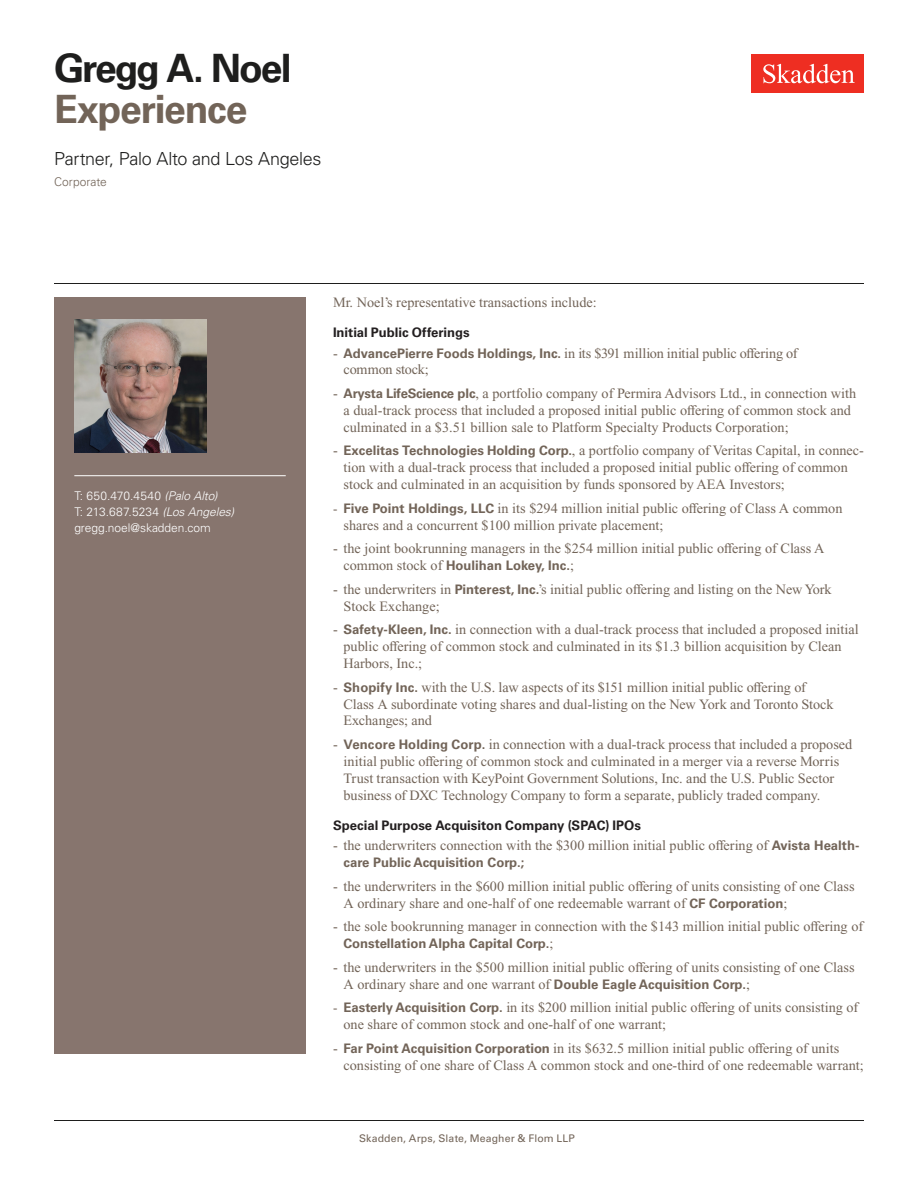
<style>
.page{position:relative;width:918px;height:1188px;background:#fff}
.page>*{position:absolute;margin:0;border:0;box-sizing:border-box;transform-origin:0 0}
.Name{font:700 39px "Univers LT Std";letter-spacing:-.05em;color:#1e1e1d}
.Name-2{font:700 39px "Univers LT Std";letter-spacing:-.03em;color:#726458}
.Title_and_Office{font:300 18px "Univers LT Std";letter-spacing:-.02em;color:#1e1e1d}
.Main_Body{font:14.25px/16.8px "Times New Roman PS Std";color:#726458}
.t1{font:700 13.2px "Univers LT Std";color:#726458}
.Main_Body_Subhead{font:700 13.2px "Univers LT Std";letter-spacing:-.005em;color:#231f20}
.Sidebar_text_no_para{font:300 12px "Univers LT Std";letter-spacing:-.005em;color:#fff}
.Phone_Number{font:300 12px "Univers LT Std";letter-spacing:.02em;color:#fff}
.Practice{font:300 12px "Univers LT Std";color:#726458}
.Folio{font:10.5px "Univers LT Std";letter-spacing:.01em;color:#726458}
.s1{font-style:italic}
.s2{font-family:"Univers LT Std";font-weight:700;font-size:13.2px}
.s3{font-size:13.2px}
.s4{font-family:"Times New Roman PS Std";font-weight:400;font-size:14.25px}
.s5{font-weight:700;color:#fff}
</style>
<div class="page">
<div style="left:752px;top:54px;width:112px;height:39px;background:#ee2e22"></div>
<svg style="left:763px;top:64px;width:92px;height:19px"></svg>
<div style="left:54px;top:297px;width:252px;height:756px;background:#87756e"></div>
<hr style="left:74px;top:475px;width:212px;height:1px;background:#fff">
<img style="left:74px;top:320px;width:132px;height:132px">
<hr style="left:54px;top:1120px;width:810px;height:1px;background:#1e1e1d">
<hr style="left:54px;top:283px;width:810px;height:1px;background:#1e1e1d">
<h1 class="Name" style="left:54px;top:46px;width:239px">Gregg A. Noel</h1>
<h1 class="Name-2" style="left:54px;top:86px;width:195px">Experience</h1>
<h2 class="Title_and_Office" style="left:54px;top:148px;width:269px">Partner, Palo Alto and Los Angeles</h2>
<h3 class="Practice" style="left:54px;top:174px;width:54px">Corporate</h3>
<p class="Phone_Number" style="left:74px;top:489px;width:145px">T: 650.470.4540 <span class="s1">(Palo Alto)</span></p>
<p class="Sidebar_text_no_para" style="left:74px;top:504px;width:161px">T: 213.687.5234 <span class="s1">(Los Angeles)</span></p>
<p class="Sidebar_text_no_para" style="left:74px;top:520px;width:138px">gregg.noel@skadden.com</p>
<p class="Main_Body" style="left:333px;top:294px;width:265px">Mr. Noel’s representative transactions include:</p>
<p class="Main_Body_Subhead" style="left:333px;top:325px;width:138px">Initial Public Offerings</p>
<p class="Main_Body" style="left:344px;top:344px;width:456px;text-indent:-10px">- <span class="s2">AdvancePierre Foods Holdings, Inc.</span> in its $391 million initial public offering of common stock;</p>
<p class="Main_Body" style="left:344px;top:385px;width:514px;text-indent:-10px">- <span class="s2">Arysta LifeScience plc</span>, a portfolio company of Permira Advisors Ltd., in connection with a dual-track process that included a proposed initial public offering of common stock and culminated in a $3.51 billion sale to Platform Specialty Products Corporation;</p>
<p class="Main_Body" style="left:344px;top:442px;width:522px;text-indent:-10px">- <span class="s2">Excelitas Technologies Holding Corp.</span>, a portfolio company of Veritas Capital, in connec&shy;tion with a dual-track process that included a proposed initial public offering of common stock and culminated in an acquisition by funds sponsored by AEA Investors;</p>
<p class="Main_Body" style="left:344px;top:500px;width:501px;text-indent:-10px"><span class="s3">-</span> <span class="s2">Five Point Holdings, LLC</span> in its $294 million initial public offering of Class A common shares and a concurrent $100 million private placement;</p>
<p class="Main_Body" style="left:333px;top:540px;width:493px">- the joint bookrunning managers in the $254 million initial public offering of Class A</p>
<p class="t1" style="left:344px;top:558px;width:232px"><span class="s4">common stock of</span> Houlihan Lokey, Inc.<span class="s4">;</span></p>
<p class="Main_Body" style="left:344px;top:581px;width:490px;text-indent:-10px">- the underwriters in <span class="s2">Pinterest, Inc.</span>’s initial public offering and listing on the New York<br>Stock Exchange;</p>
<p class="Main_Body" style="left:344px;top:621px;width:517px;text-indent:-10px">- <span class="s2">Safety-Kleen, Inc.</span> in connection with a dual-track process that included a proposed initial public offering of common stock and culminated in its $1.3 billion acquisition by Clean<br>Harbors, Inc.;</p>
<p class="Main_Body" style="left:344px;top:679px;width:492px;text-indent:-10px">- <span class="s2">Shopify Inc.</span> with the U.S. law aspects of its $151 million initial public offering of<br>Class A subordinate voting shares and dual-listing on the New York and Toronto Stock<br>Exchanges; and</p>
<p class="Main_Body" style="left:344px;top:736px;width:510px;text-indent:-10px">- <span class="s2">Vencore Holding Corp.</span> in connection with a dual-track process that included a proposed initial public offering of common stock and culminated in a merger via a reverse Morris Trust transaction with KeyPoint Government Solutions, Inc. and the U.S. Public Sector business of DXC Technology Company to form a separate, publicly traded company.</p>
<p class="Main_Body_Subhead" style="left:333px;top:818px;width:309px">Special Purpose Acquisiton Company (SPAC) IPOs</p>
<p class="Main_Body" style="left:333px;top:837px;width:528px">- the underwriters connection with the $300 million initial public offering of <span class="s2">Avista Health-</span></p>
<p class="t1" style="left:344px;top:855px;width:182px">care Public Acquisition Corp.;</p>
<p class="Main_Body" style="left:344px;top:878px;width:513px;text-indent:-10px">- the underwriters in the $600 million initial public offering of units consisting of one Class<br>A ordinary share and one-half of one redeemable warrant of <span class="s2">CF Corporation</span>;</p>
<p class="Main_Body" style="left:333px;top:918px;width:532px">- the sole bookrunning manager in connection with the $143 million initial public offering of</p>
<p class="t1" style="left:344px;top:936px;width:211px">Constellation Alpha Capital Corp.<span class="s4">;</span></p>
<p class="Main_Body" style="left:344px;top:959px;width:513px;text-indent:-10px">- the underwriters in the $500 million initial public offering of units consisting of one Class<br>A ordinary share and one warrant of <span class="s2">Double Eagle Acquisition Corp.</span>;</p>
<p class="Main_Body" style="left:344px;top:999px;width:516px;text-indent:-10px"><span class="s3">-</span> <span class="s2">Easterly Acquisition Corp.</span> in its $200 million initial public offering of units consisting of one share of common stock and one-half of one warrant;</p>
<p class="Main_Body" style="left:344px;top:1040px;width:522px;text-indent:-10px">- <span class="s2">Far Point Acquisition Corporation</span> in its $632.5 million initial public offering of units consisting of one share of Class A common stock and one-third of one redeemable warrant;</p>
<p class="Folio" style="left:343px;top:1132px;width:233px"><span class="s5">1</span> Skadden, Arps, Slate, Meagher &amp; Flom LLP</p>
</div>
